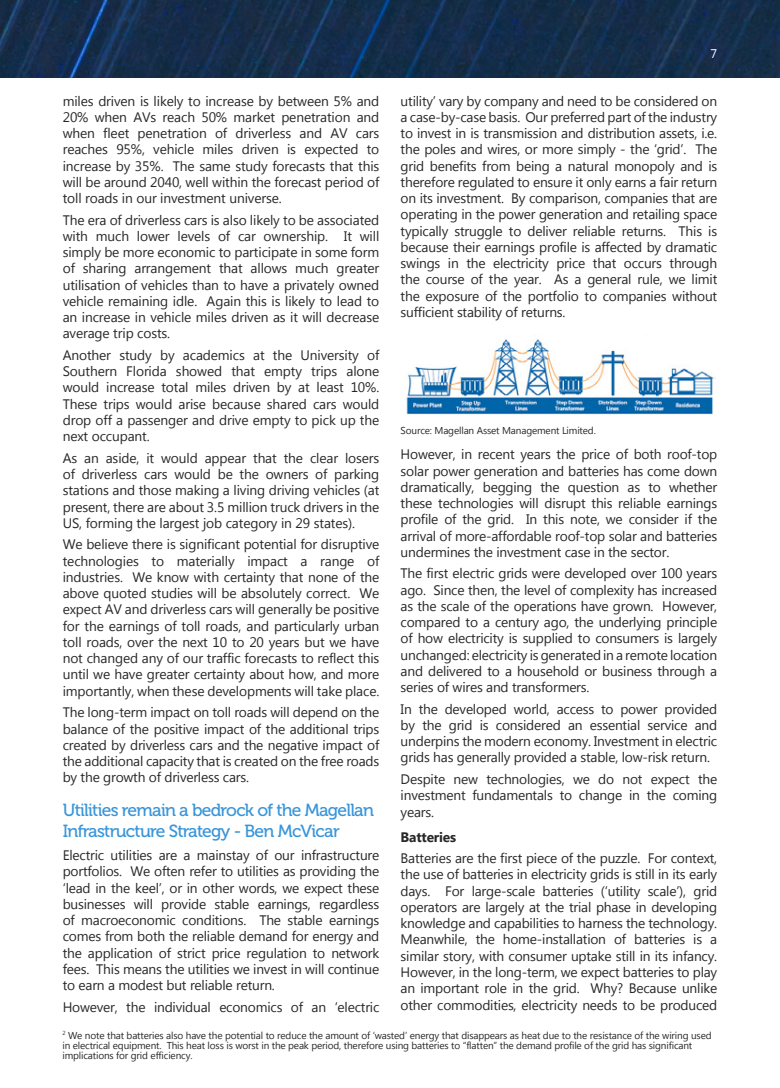
<style>
.page{position:relative;width:780px;height:1088px;background:#fff}
.page>*{position:absolute;margin:0;border:0;box-sizing:border-box;transform-origin:0 0}
.Headings{font:17.5px/21px "Museo 500";letter-spacing:-.04em;color:#3895d9}
.Body_Text{font:13.75px/16.2px "Microsoft New Tai Lue";letter-spacing:-.015em;color:#292829;text-align:justify}
.Sub_Headings{font:700 13.75px "Microsoft New Tai Lue";letter-spacing:-.015em;color:#292829}
.t1{font:12.5px "Microsoft Tai Le";color:#fff}
.Sub_Headings-2{font:10px/10px "Microsoft New Tai Lue";letter-spacing:-.015em;color:#292829}
.Body_Text-2{font:10px "Microsoft New Tai Lue";letter-spacing:-.015em;color:#292829}
</style>
<div class="page">
<img style="left:0;top:0;width:780px;height:78px">
<img style="left:406px;top:335px;width:309px;height:80px">
<p class="Body_Text" style="left:63px;top:94px;width:318px">miles driven is likely to increase by between 5% and 20% when AVs reach 50% market penetration and when fleet penetration of driverless and AV cars reaches 95%, vehicle miles driven is expected to increase by 35%. The same study forecasts that this will be around 2040, well within the forecast period of toll roads in our investment universe.</p>
<p class="Body_Text" style="left:63px;top:213px;width:318px">The era of driverless cars is also likely to be associated with much lower levels of car ownership. It will simply be more economic to participate in some form of sharing arrangement that allows much greater utilisation of vehicles than to have a privately owned vehicle remaining idle. Again this is likely to lead to an increase in vehicle miles driven as it will decrease average trip costs.</p>
<p class="Body_Text" style="left:63px;top:348px;width:318px">Another study by academics at the University of Southern Florida showed that empty trips alone would increase total miles driven by at least 10%.<br>These trips would arise because shared cars would drop off a passenger and drive empty to pick up the next occupant.</p>
<p class="Body_Text" style="left:63px;top:451px;width:318px">As an aside, it would appear that the clear losers of driverless cars would be the owners of parking stations and those making a living driving vehicles (at present, there are about 3.5 million truck drivers in the US, forming the largest job category in 29 states).</p>
<p class="Body_Text" style="left:63px;top:537px;width:318px">We believe there is significant potential for disruptive technologies to materially impact a range of industries. We know with certainty that none of the above quoted studies will be absolutely correct. We expect AV and driverless cars will generally be positive for the earnings of toll roads, and particularly urban toll roads, over the next 10 to 20 years but we have not changed any of our traffic forecasts to reflect this until we have greater certainty about how, and more importantly, when these developments will take place.</p>
<p class="Body_Text" style="left:63px;top:705px;width:318px">The long-term impact on toll roads will depend on the balance of the positive impact of the additional trips created by driverless cars and the negative impact of the additional capacity that is created on the free roads by the growth of driverless cars.</p>
<p class="Headings" style="left:63px;top:799px;width:313px">Utilities remain a bedrock of the Magellan<br>Infrastructure Strategy - Ben McVicar</p>
<p class="Body_Text" style="left:63px;top:848px;width:318px">Electric utilities are a mainstay of our infrastructure portfolios. We often refer to utilities as providing the ‘lead in the keel’, or in other words, we expect these businesses will provide stable earnings, regardless of macroeconomic conditions. The stable earnings comes from both the reliable demand for energy and the application of strict price regulation to network fees. This means the utilities we invest in will continue to earn a modest but reliable return.</p>
<p class="Body_Text" style="left:63px;top:1000px;width:318px">However, the individual economics of an ‘electric</p>
<p class="t1" style="left:710px;top:47px;width:8px">7</p>
<p class="Body_Text" style="left:400px;top:94px;width:318px">utility’ vary by company and need to be considered on a case-by-case basis. Our preferred part of the industry to invest in is transmission and distribution assets, i.e. the poles and wires, or more simply - the ‘grid’. The grid benefits from being a natural monopoly and is therefore regulated to ensure it only earns a fair return on its investment. By comparison, companies that are operating in the power generation and retailing space typically struggle to deliver reliable returns. This is because their earnings profile is affected by dramatic swings in the electricity price that occurs through the course of the year. As a general rule, we limit the exposure of the portfolio to companies without sufficient stability of returns.</p>
<p class="Body_Text-2" style="left:400px;top:425px;width:197px">Source: Magellan Asset Management Limited.</p>
<p class="Body_Text" style="left:400px;top:447px;width:318px">However, in recent years the price of both roof-top solar power generation and batteries has come down dramatically, begging the question as to whether these technologies will disrupt this reliable earnings profile of the grid. In this note, we consider if the arrival of more-affordable roof-top solar and batteries undermines the investment case in the sector.</p>
<p class="Body_Text" style="left:400px;top:566px;width:318px">The first electric grids were developed over 100 years ago. Since then, the level of complexity has increased as the scale of the operations have grown. However, compared to a century ago, the underlying principle of how electricity is supplied to consumers is largely unchanged: electricity is generated in a remote location and delivered to a household or business through a series of wires and transformers.</p>
<p class="Body_Text" style="left:400px;top:702px;width:318px">In the developed world, access to power provided by the grid is considered an essential service and underpins the modern economy. Investment in electric grids has generally provided a stable, low-risk return.</p>
<p class="Body_Text" style="left:400px;top:772px;width:318px">Despite new technologies, we do not expect the investment fundamentals to change in the coming years.</p>
<p class="Sub_Headings" style="left:400px;top:829px;width:57px">Batteries</p>
<p class="Body_Text" style="left:400px;top:851px;width:318px">Batteries are the first piece of the puzzle. For context, the use of batteries in electricity grids is still in its early days. For large-scale batteries (‘utility scale’), grid operators are largely at the trial phase in developing knowledge and capabilities to harness the technology.<br>Meanwhile, the home-installation of batteries is a similar story, with consumer uptake still in its infancy.<br>However, in the long-term, we expect batteries to play an important role in the grid. Why? Because unlike other commodities, electricity needs to be produced</p>
<p class="Sub_Headings-2" style="left:62px;top:1031px;width:650px"><sup>2</sup> We note that batteries also have the potential to reduce the amount of ‘wasted’ energy that disappears as heat due to the resistance of the wiring used in electrical equipment. This heat loss is worst in the peak period, therefore using batteries to “flatten” the demand profile of the grid has significant implications for grid efficiency.</p>
</div>
